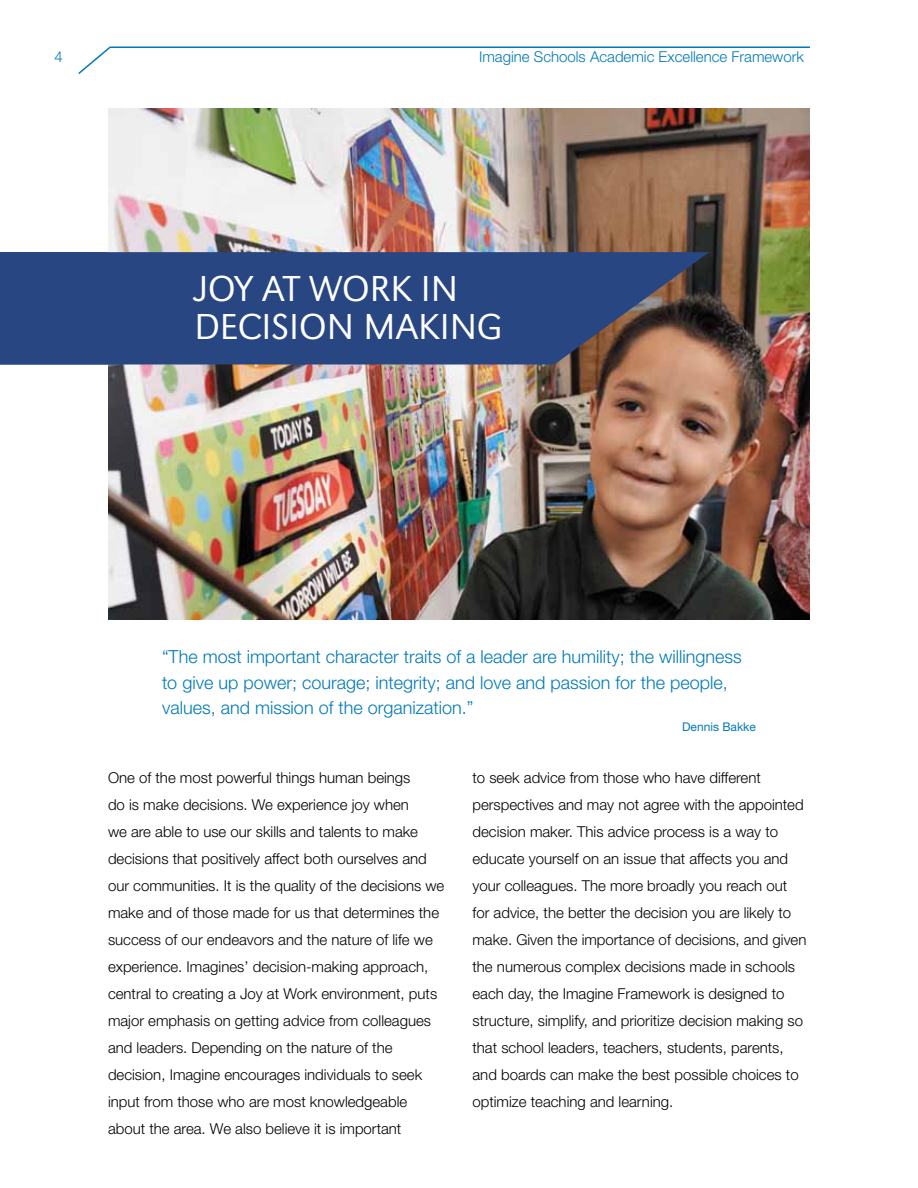
<style>
.page{position:relative;width:918px;height:1188px;background:#fff}
.page>*{position:absolute;margin:0;border:0;box-sizing:border-box;transform-origin:0 0}
.t1{font:300 37.5px "URW Grotesk";color:#fff}
.t2{font:300 18px/25.5px "Helvetica Neue LT Std";color:#007ab6}
.t3{font:300 15px/27px "Helvetica Neue LT Std";color:#000}
.t4{font:300 15px "Helvetica Neue LT Std";color:#007ab6}
.t5{font:12px "Helvetica Neue LT Std";color:#007ab6}
</style>
<div class="page">
<svg style="left:78px;top:46px;width:732px;height:28px"></svg>
<img style="left:108px;top:108px;width:702px;height:511px">
<svg style="left:0;top:252px;width:709px;height:113px;fill:#284682"></svg>
<p class="t4" style="left:55px;top:47px;width:10px">4</p>
<p class="t4" style="left:479px;top:48px;width:326px">Imagine Schools Academic Excellence Framework</p>
<h1 class="t1" style="left:194px;top:267px;width:142px">JOY AT WORK</h1>
<h1 class="t1" style="left:421px;top:267px;width:32px">IN</h1>
<h1 class="t1" style="left:194px;top:305px;width:195px">DECISION MAK</h1>
<h1 class="t1" style="left:440px;top:305px;width:35px">ING</h1>
<p class="t2" style="left:162px;top:644px;width:581px">“The most important character traits of a leader are humility; the willingness to give up power; courage; integrity; and love and passion for the people, values, and mission of the organization.”</p>
<p class="t5" style="left:682px;top:719px;width:75px">Dennis Bakke</p>
<p class="t3" style="left:108px;top:763px;width:338px">One of the most powerful things human beings<br>do is make decisions. We experience joy when<br>we are able to use our skills and talents to make decisions that positively affect both ourselves and our communities. It is the quality of the decisions we make and of those made for us that determines the success of our endeavors and the nature of life we experience. Imagines’ decision-making approach, central to creating a Joy at Work environment, puts major emphasis on getting advice from colleagues and leaders. Depending on the nature of the decision, Imagine encourages individuals to seek input from those who are most knowledgeable about the area. We also believe it is important</p>
<p class="t3" style="left:472px;top:763px;width:335px">to seek advice from those who have different perspectives and may not agree with the appointed decision maker. This advice process is a way to educate yourself on an issue that affects you and your colleagues. The more broadly you reach out for advice, the better the decision you are likely to make. Given the importance of decisions, and given the numerous complex decisions made in schools each day, the Imagine Framework is designed to structure, simplify, and prioritize decision making so that school leaders, teachers, students, parents, and boards can make the best possible choices to optimize teaching and learning.</p>
</div>
